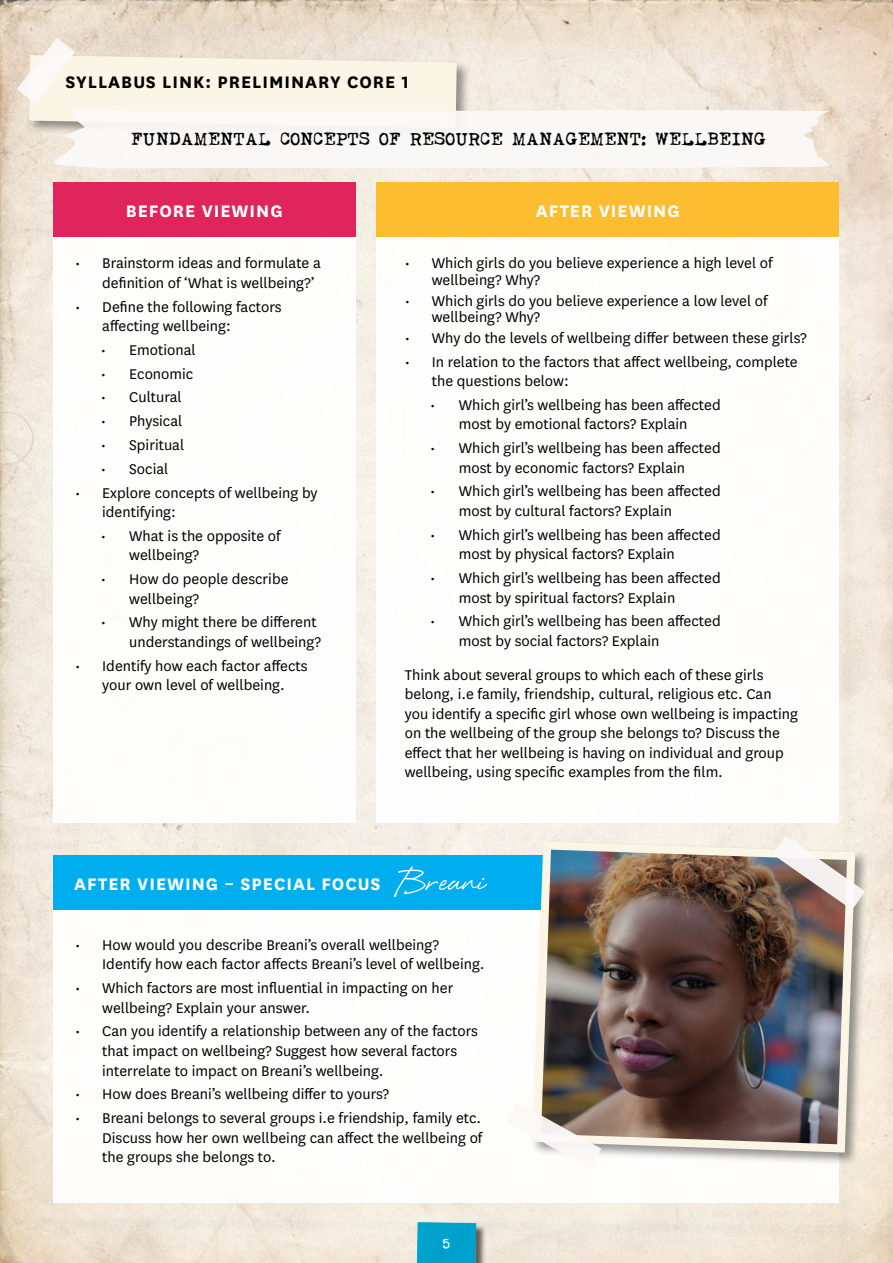
<style>
.page{position:relative;width:893px;height:1263px;background:#fff}
.page>*{position:absolute;margin:0;border:0;box-sizing:border-box;transform-origin:0 0}
.t1{font:54px "Eye Catching Pro";color:#fff}
.t2{font:700 19.5px "National";letter-spacing:.05em;color:#fff}
.t3{font:700 19.5px "National";letter-spacing:.05em;color:#000}
.t4{font:18px "My Underwood";letter-spacing:.01em;color:#000}
.t5{font:16.5px/19.5px "National";color:#000}
.t6{font:13.5px "My Underwood";color:#fff}
</style>
<div class="page">
<img style="left:0;top:0;width:893px;height:1262px">
<div style="left:418px;top:1224px;width:69px;height:39px;background:#000;opacity:.59"></div>
<div style="left:417px;top:1222px;width:59px;height:41px;background:#00a2cd"></div>
<div style="left:53px;top:182px;width:302px;height:641px;background:#fff"></div>
<div style="left:53px;top:877px;width:786px;height:326px;background:#fff"></div>
<div style="left:376px;top:182px;width:463px;height:641px;background:#fff"></div>
<div style="left:53px;top:182px;width:302px;height:55px;background:#e0255d"></div>
<div style="left:53px;top:855px;width:504px;height:55px;background:#00aeef"></div>
<div style="left:376px;top:182px;width:463px;height:55px;background:#fcbd30"></div>
<div style="left:531px;top:840px;width:338px;height:326px;background:#000;opacity:.41"></div>
<img style="left:529px;top:837px;width:330px;height:320px">
<svg style="left:773px;top:836px;width:92px;height:74px"></svg>
<svg style="left:529px;top:1102px;width:72px;height:64px"></svg>
<div style="left:27px;top:53px;width:444px;height:89px;background:#000;opacity:.41"></div>
<svg style="left:52px;top:109px;width:779px;height:60px;fill:#faf8f6"></svg>
<svg style="left:17px;top:38px;width:440px;height:90px"></svg>
<p class="t3" style="left:66px;top:68px;width:345px">SYLLABUS LINK: PRELIMINARY CORE 1</p>
<p class="t4" style="left:131px;top:128px;width:637px">FUNDAMENTAL CONCEPTS OF RESOURCE MANAGEMENT: WELLBEING</p>
<p class="t2" style="left:126px;top:197px;width:158px">BEFORE VIEWING</p>
<p class="t5" style="left:102px;top:253px;width:220px;text-indent:-27px">• Brainstorm ideas and formulate a definition of ‘What is wellbeing?’</p>
<p class="t5" style="left:102px;top:296px;width:181px;text-indent:-27px">• Define the following factors affecting wellbeing:</p>
<p class="t5" style="left:101px;top:339px;width:96px">• Emotional</p>
<p class="t5" style="left:101px;top:363px;width:94px">• Economic</p>
<p class="t5" style="left:101px;top:387px;width:83px">• Cultural</p>
<p class="t5" style="left:101px;top:411px;width:83px">• Physical</p>
<p class="t5" style="left:101px;top:434px;width:85px">• Spiritual</p>
<p class="t5" style="left:101px;top:458px;width:69px">• Social</p>
<p class="t5" style="left:102px;top:482px;width:217px;text-indent:-27px">• Explore concepts of wellbeing by identifying:</p>
<p class="t5" style="left:129px;top:525px;width:153px;text-indent:-28px">• What is the opposite of wellbeing?</p>
<p class="t5" style="left:129px;top:568px;width:161px;text-indent:-28px">• How do people describe wellbeing?</p>
<p class="t5" style="left:101px;top:612px;width:222px;text-align:right">• Why might there be different understandings of wellbeing?</p>
<p class="t5" style="left:75px;top:655px;width:234px;text-align:center">• Identify how each factor affects your own level of wellbeing.</p>
<p class="t2" style="left:536px;top:197px;width:145px">AFTER VIEWING</p>
<p class="t5" style="left:432px;top:254px;width:342px;line-height:16.5px;text-indent:-27px">• Which girls do you believe experience a high level of wellbeing? Why?</p>
<p class="t5" style="left:432px;top:292px;width:337px;line-height:16.5px;text-indent:-27px">• Which girls do you believe experience a low level of wellbeing? Why?</p>
<p class="t5" style="left:405px;top:327px;width:403px">• Why do the levels of wellbeing differ between these girls?</p>
<p class="t5" style="left:432px;top:351px;width:367px;text-indent:-27px">• In relation to the factors that affect wellbeing, complete the questions below:</p>
<p class="t5" style="left:430px;top:394px;width:292px;text-align:center">• Which girl’s wellbeing has been affected most by emotional factors? Explain</p>
<p class="t5" style="left:430px;top:438px;width:292px;text-align:center">• Which girl’s wellbeing has been affected most by economic factors? Explain</p>
<p class="t5" style="left:459px;top:481px;width:263px;text-indent:-28px">• Which girl’s wellbeing has been affected most by cultural factors? Explain</p>
<p class="t5" style="left:459px;top:524px;width:263px;text-indent:-28px">• Which girl’s wellbeing has been affected most by physical factors? Explain</p>
<p class="t5" style="left:459px;top:567px;width:263px;text-indent:-28px">• Which girl’s wellbeing has been affected most by spiritual factors? Explain</p>
<p class="t5" style="left:459px;top:611px;width:263px;text-indent:-28px">• Which girl’s wellbeing has been affected most by social factors? Explain</p>
<p class="t5" style="left:405px;top:664px;width:395px">Think about several groups to which each of these girls belong, i.e family, friendship, cultural, religious etc. Can you identify a specific girl whose own wellbeing is impacting on the wellbeing of the group she belongs to? Discuss the effect that her wellbeing is having on individual and group wellbeing, using specific examples from the film.</p>
<p class="t2" style="left:74px;top:870px;width:306px">AFTER VIEWING – SPECIAL FOCUS</p>
<h1 class="t1" style="left:398px;top:860px;width:88px;rotate:-1deg">Breani</h1>
<p class="t5" style="left:102px;top:934px;width:384px;text-indent:-27px">• How would you describe Breani’s overall wellbeing?<br>Identify how each factor affects Breani’s level of wellbeing.</p>
<p class="t5" style="left:102px;top:978px;width:353px;text-indent:-27px">• Which factors are most influential in impacting on her wellbeing? Explain your answer.</p>
<p class="t5" style="left:102px;top:1021px;width:377px;text-indent:-27px">• Can you identify a relationship between any of the factors that impact on wellbeing? Suggest how several factors interrelate to impact on Breani’s wellbeing.</p>
<p class="t5" style="left:75px;top:1084px;width:315px">• How does Breani’s wellbeing differ to yours?</p>
<p class="t5" style="left:102px;top:1107px;width:382px;text-align:justify;text-indent:-27px">• Breani belongs to several groups i.e friendship, family etc.<br>Discuss how her own wellbeing can affect the wellbeing of the groups she belongs to.</p>
<p class="t6" style="left:443px;top:1235px;width:9px">5</p>
</div>
